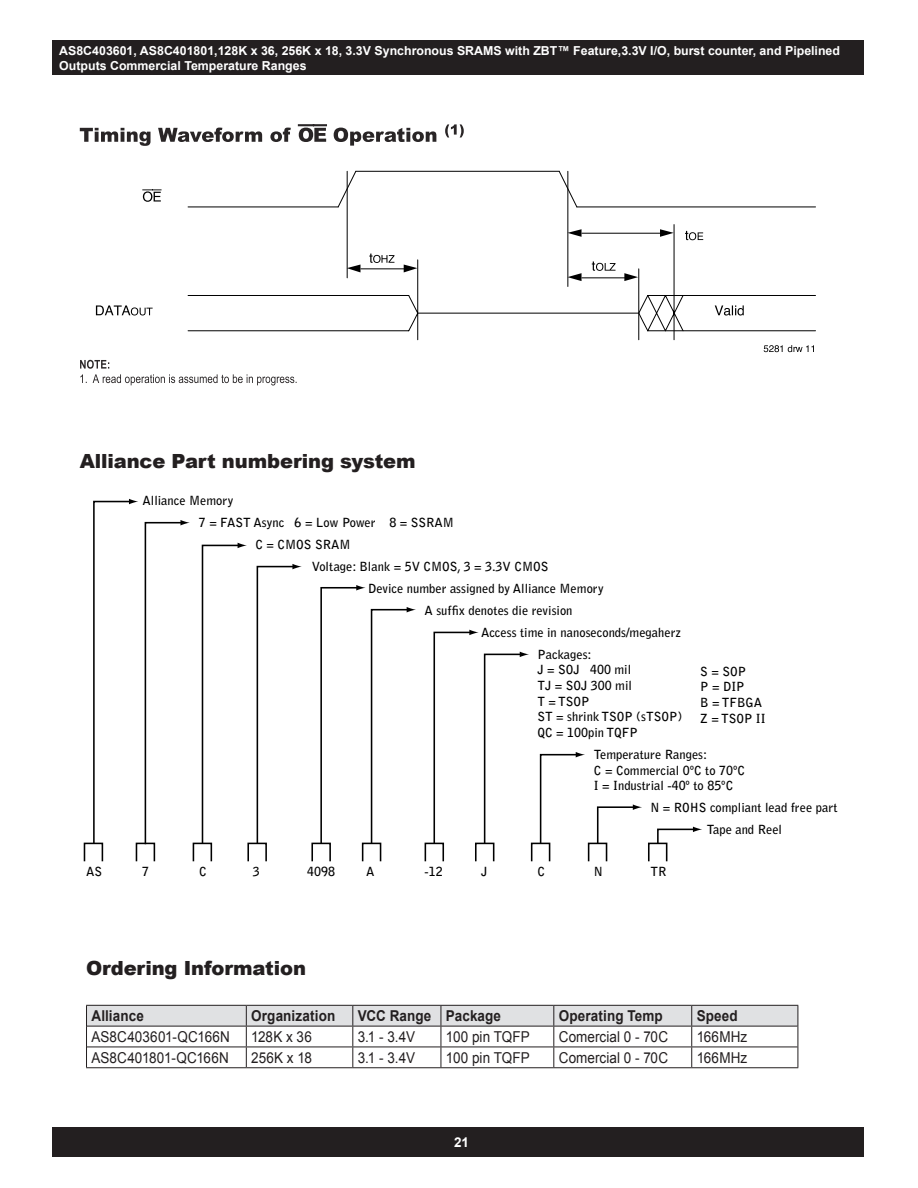
<style>
.page{position:relative;width:918px;height:1188px;background:#fff}
.page>*{position:absolute;margin:0;border:0;box-sizing:border-box;transform-origin:0 0}
.t1{font:900 19.5px "Arial";letter-spacing:-.005em;color:#231f20}
.t2{font:15px "Arial";letter-spacing:.005em;color:#231f20;scale:.9 1}
.t3{font:700 15px "Arial";letter-spacing:.01em;color:#231f20;scale:.9 1}
.t4{font:700 13.5px "Arial";color:#fff}
.t5{font:700 12.6px/15.6px "Bell Gothic Std";color:#000}
.t6{font:700 12.3px/14.9px "Arial";color:#fff}
</style>
<div class="page">
<div style="left:53px;top:40px;width:811px;height:35px;background:#231f20"></div>
<div style="left:53px;top:1128px;width:811px;height:29px;background:#231f20"></div>
<svg style="left:80px;top:128px;width:211px;height:18px"></svg>
<svg style="left:298px;top:124px;width:29px;height:18px"></svg>
<svg style="left:334px;top:128px;width:102px;height:18px"></svg>
<svg style="left:445px;top:124px;width:19px;height:14px"></svg>
<svg style="left:80px;top:360px;width:217px;height:26px"></svg>
<hr style="left:347px;top:171px;width:1px;height:107px;background:#000">
<svg style="left:142px;top:189px;width:20px;height:13px"></svg>
<svg style="left:96px;top:305px;width:57px;height:11px"></svg>
<hr style="left:188px;top:206px;width:150px;height:1px;background:#000">
<hr style="left:356px;top:171px;width:203px;height:1px;background:#000">
<svg style="left:337px;top:171px;width:20px;height:37px"></svg>
<hr style="left:577px;top:206px;width:239px;height:1px;background:#000">
<svg style="left:558px;top:171px;width:20px;height:37px"></svg>
<svg style="left:187px;top:259px;width:629px;height:82px"></svg>
<svg style="left:347px;top:265px;width:13px;height:7px"></svg>
<svg style="left:404px;top:265px;width:13px;height:7px"></svg>
<hr style="left:361px;top:268px;width:43px;height:1px;background:#000">
<svg style="left:369px;top:254px;width:25px;height:9px"></svg>
<hr style="left:567px;top:171px;width:1px;height:115px;background:#000">
<hr style="left:638px;top:269px;width:1px;height:71px;background:#000">
<svg style="left:567px;top:273px;width:15px;height:8px"></svg>
<svg style="left:624px;top:273px;width:14px;height:8px"></svg>
<hr style="left:582px;top:277px;width:43px;height:1px;background:#000">
<svg style="left:592px;top:261px;width:24px;height:10px"></svg>
<svg style="left:567px;top:229px;width:15px;height:8px"></svg>
<hr style="left:582px;top:233px;width:78px;height:1px;background:#000">
<svg style="left:647px;top:224px;width:56px;height:117px"></svg>
<svg style="left:715px;top:305px;width:29px;height:11px"></svg>
<svg style="left:764px;top:345px;width:50px;height:7px"></svg>
<svg style="left:92px;top:499px;width:46px;height:347px"></svg>
<svg style="left:144px;top:520px;width:46px;height:326px"></svg>
<svg style="left:201px;top:543px;width:46px;height:302px"></svg>
<svg style="left:256px;top:564px;width:46px;height:279px"></svg>
<svg style="left:320px;top:585px;width:96px;height:260px"></svg>
<svg style="left:433px;top:630px;width:96px;height:215px"></svg>
<svg style="left:539px;top:752px;width:46px;height:93px"></svg>
<svg style="left:596px;top:804px;width:46px;height:41px"></svg>
<div style="left:84px;top:843px;width:19px;height:19px;border:2px solid #000"></div>
<div style="left:136px;top:843px;width:19px;height:19px;border:2px solid #000"></div>
<div style="left:193px;top:843px;width:19px;height:19px;border:2px solid #000"></div>
<div style="left:247px;top:843px;width:20px;height:19px;border:2px solid #000"></div>
<div style="left:311px;top:843px;width:20px;height:19px;border:2px solid #000"></div>
<div style="left:362px;top:843px;width:19px;height:19px;border:2px solid #000"></div>
<div style="left:425px;top:843px;width:19px;height:19px;border:2px solid #000"></div>
<div style="left:475px;top:843px;width:19px;height:19px;border:2px solid #000"></div>
<div style="left:531px;top:843px;width:19px;height:19px;border:2px solid #000"></div>
<div style="left:588px;top:843px;width:19px;height:19px;border:2px solid #000"></div>
<svg style="left:656px;top:827px;width:46px;height:18px"></svg>
<div style="left:648px;top:843px;width:19px;height:19px;border:2px solid #000"></div>
<svg style="left:86px;top:1005px;width:713px;height:63px"></svg>
<hr style="left:86px;top:1067px;width:160px;height:1px;background:#231f20">
<hr style="left:246px;top:1067px;width:107px;height:1px;background:#231f20">
<hr style="left:353px;top:1067px;width:88px;height:1px;background:#231f20">
<hr style="left:441px;top:1067px;width:113px;height:1px;background:#231f20">
<hr style="left:554px;top:1067px;width:138px;height:1px;background:#231f20">
<hr style="left:692px;top:1067px;width:106px;height:1px;background:#231f20">
<p class="t6" style="left:59px;top:44px;width:782px">AS8C403601, AS8C401801,128K x 36, 256K x 18, 3.3V Synchronous SRAMS with ZBT™ Feature,3.3V I/O, burst counter, and Pipelined<br>Outputs Commercial Temperature Ranges</p>
<h1 class="t1" style="left:80px;top:447px;width:337px">Alliance Part numbering system</h1>
<p class="t5" style="left:142px;top:493px;width:92px">Alliance Memory</p>
<p class="t5" style="left:199px;top:515px;width:257px">7 = FAST Async 6 = Low Power 8 = SSRAM</p>
<p class="t5" style="left:255px;top:537px;width:97px">C = CMOS SRAM</p>
<p class="t5" style="left:312px;top:559px;width:238px">Voltage: Blank = 5V CMOS, 3 = 3.3V CMOS</p>
<p class="t5" style="left:368px;top:581px;width:237px">Device number assigned by Alliance Memory</p>
<p class="t5" style="left:425px;top:603px;width:149px">A suffix denotes die revision</p>
<p class="t5" style="left:481px;top:625px;width:202px">Access time in nanoseconds/megaherz</p>
<p class="t5" style="left:537px;top:647px;width:56px">Packages:</p>
<p class="t5" style="left:537px;top:663px;width:146px">J = SOJ 400 mil<br>TJ = SOJ 300 mil<br>T = TSOP<br>ST = shrink TSOP (sTSOP)<br>QC = 100pin TQFP</p>
<p class="t5" style="left:594px;top:747px;width:153px">Temperature Ranges:<br>C = Commercial 0ºC to 70ºC<br>I = Industrial -40º to 85ºC</p>
<p class="t5" style="left:650px;top:798px;width:189px;line-height:21.9px;text-align:center">N = ROHS compliant lead free part<br>Tape and Reel</p>
<p class="t5" style="left:700px;top:664px;width:67px">S = SOP<br>P = DIP<br>B = TFBGA<br>Z = TSOP II</p>
<p class="t5" style="left:86px;top:865px;width:18px">AS</p>
<p class="t5" style="left:142px;top:865px;width:8px">7</p>
<p class="t5" style="left:199px;top:865px;width:9px">C</p>
<p class="t5" style="left:253px;top:865px;width:8px">3</p>
<p class="t5" style="left:307px;top:865px;width:29px">4098</p>
<p class="t5" style="left:366px;top:865px;width:10px">A</p>
<p class="t5" style="left:425px;top:865px;width:20px">-12</p>
<p class="t5" style="left:481px;top:865px;width:8px">J</p>
<p class="t5" style="left:537px;top:865px;width:9px">C</p>
<p class="t5" style="left:594px;top:865px;width:11px">N</p>
<p class="t5" style="left:650px;top:865px;width:18px">TR</p>
<h1 class="t1" style="left:86px;top:954px;width:222px">Ordering Information</h1>
<p class="t3" style="left:91px;top:1006px;width:60px">Alliance</p>
<p class="t3" style="left:251px;top:1006px;width:95px">Organization</p>
<p class="t3" style="left:358px;top:1006px;width:161px">VCC Range Package</p>
<p class="t3" style="left:559px;top:1006px;width:117px">Operating Temp</p>
<p class="t3" style="left:697px;top:1006px;width:47px">Speed</p>
<p class="t2" style="left:91px;top:1027px;width:155px">AS8C403601-QC166N</p>
<p class="t2" style="left:251px;top:1027px;width:69px">128K x 36</p>
<p class="t2" style="left:358px;top:1027px;width:65px">3.1 - 3.4V</p>
<p class="t2" style="left:446px;top:1027px;width:95px">100 pin TQFP</p>
<p class="t2" style="left:559px;top:1027px;width:123px">Comercial 0 - 70C</p>
<p class="t2" style="left:697px;top:1027px;width:58px">166MHz</p>
<p class="t2" style="left:91px;top:1048px;width:154px">AS8C401801-QC166N</p>
<p class="t2" style="left:251px;top:1048px;width:69px">256K x 18</p>
<p class="t2" style="left:358px;top:1048px;width:65px">3.1 - 3.4V</p>
<p class="t2" style="left:446px;top:1048px;width:95px">100 pin TQFP</p>
<p class="t2" style="left:559px;top:1048px;width:123px">Comercial 0 - 70C</p>
<p class="t2" style="left:697px;top:1048px;width:58px">166MHz</p>
<p class="t4" style="left:454px;top:1134px;width:17px">21</p>
</div>
